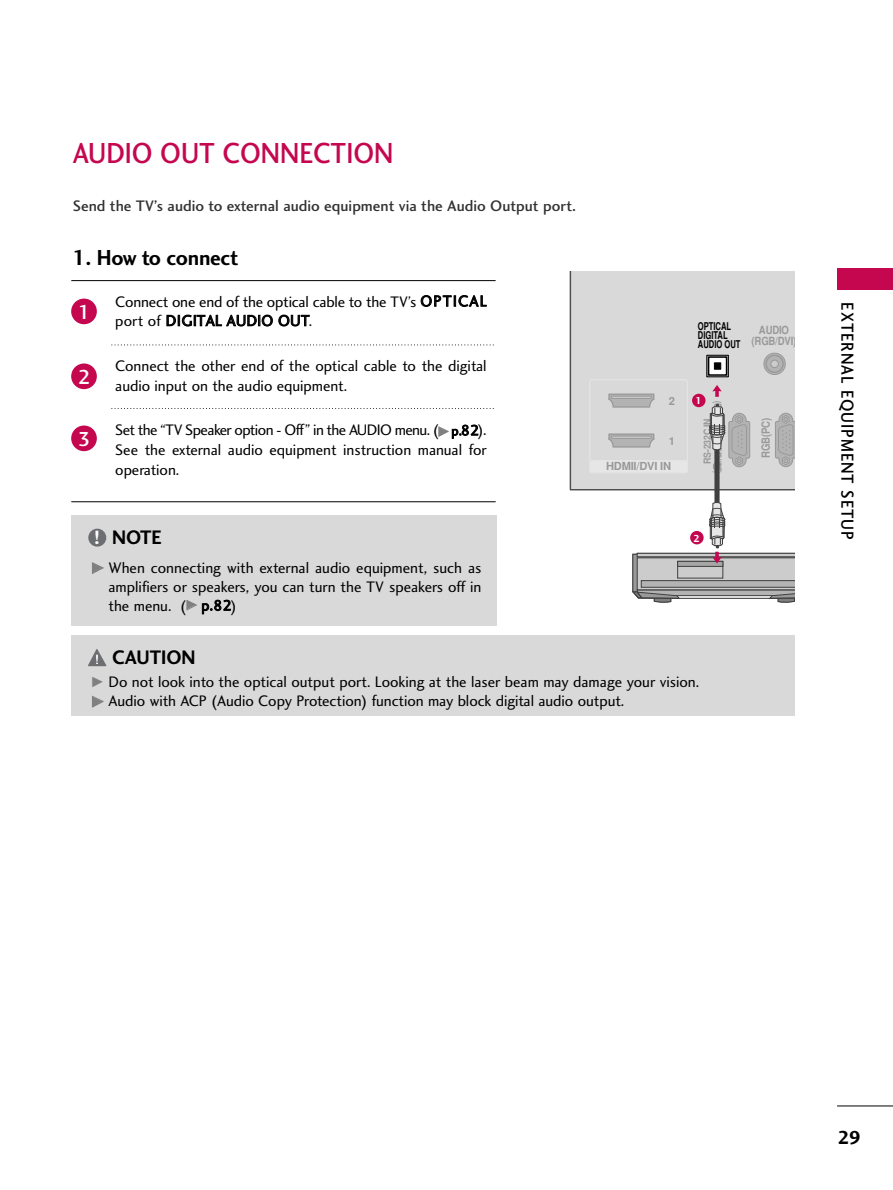
<style>
.page{position:relative;width:893px;height:1190px;background:#fff}
.page>*{position:absolute;margin:0;border:0;box-sizing:border-box;transform-origin:0 0}
.t1{font:30px "Charlotte Sans Medium Plain";color:#c50750;scale:.9 1}
.t2{font:22.5px "Charlotte Sans Bold Plain";letter-spacing:-.01em;color:#000;scale:.95 1}
.t3{font:21px "Charlotte Sans Medium Plain";color:#fff}
.t4{font:20.25px "Charlotte Sans Bold Plain";color:#000;scale:.95 1}
.t5{font:19.5px "Charlotte Sans Bold Plain";color:#000}
.t6{font:18px "Charlotte Sans Medium Plain";letter-spacing:.06em;color:#000;scale:.9 1}
.t7{font:15.75px/19.5px "Charlotte Sans Book Plain";letter-spacing:-.005em;color:#000}
.t8{font:15.75px "Charlotte Sans Medium Plain";color:#333}
.t9{font:700 11.25px/10.5px "Helvetica";letter-spacing:-.02em;color:#999;text-align:center;scale:.85 1}
.t10{font:700 11.1px "Helvetica";letter-spacing:-.02em;color:#999}
.t11{font:700 10.8px/9px "Helvetica";color:#000;scale:.71 1}
.t12{font:10.5px "Charlotte Sans Bold Plain";color:#fff}
.t13{font:700 9.75px "Helvetica";letter-spacing:-.03em;color:#999;scale:.7 1}
.t14{font:700 9.75px "Helvetica";letter-spacing:-.03em;color:#999;scale:.9 1}
.s1{font-size:13.5px}
.s2{font-size:15px}
.s3{font-size:19.95px;color:#fff}
.s4{font-family:"FZDING33";font-size:10.5px;color:#808080}
</style>
<div class="page">
<div style="left:837px;top:268px;width:55px;height:21px;background:#c50750"></div>
<hr style="left:837px;top:1105px;width:55px;height:1px;background:#000">
<div style="left:569px;top:272px;width:225px;height:218px;background:#d9d9d9"></div>
<svg style="left:763px;top:353px;width:22px;height:22px"></svg>
<svg style="left:765px;top:355px;width:18px;height:18px"></svg>
<div style="left:770px;top:360px;width:8px;height:8px;background:#ccc;border:1px solid #999;border-radius:50%"></div>
<div style="left:589px;top:379px;width:98px;height:94px;border:1px solid #e6e6e6;border-radius:2px"></div>
<svg style="left:706px;top:355px;width:22px;height:22px"></svg>
<svg style="left:707px;top:356px;width:21px;height:20px"></svg>
<div style="left:714px;top:362px;width:7px;height:7px;background:#000;border:1px solid #000"></div>
<svg style="left:589px;top:385px;width:205px;height:218px"></svg>
<div style="left:692px;top:394px;width:13px;height:13px;background:#c50750;border-radius:50%"></div>
<div style="left:690px;top:531px;width:13px;height:13px;background:#c50750;border-radius:50%"></div>
<div style="left:71px;top:515px;width:425px;height:110px;background:#d9d9d9"></div>
<div style="left:88px;top:528px;width:18px;height:18px;background:#6d6e71;border-radius:50%"></div>
<div style="left:71px;top:635px;width:723px;height:81px;background:#d9d9d9"></div>
<svg style="left:88px;top:649px;width:19px;height:17px"></svg>
<hr style="left:71px;top:280px;width:424px;height:1px;background:#000">
<hr style="left:71px;top:501px;width:424px;height:1px;background:#000">
<svg style="left:112px;top:408px;width:382px;height:1px"></svg>
<svg style="left:112px;top:345px;width:382px;height:1px"></svg>
<div style="left:71px;top:363px;width:26px;height:26px;background:#c50750;border-radius:50%"></div>
<div style="left:71px;top:425px;width:26px;height:26px;background:#c50750;border-radius:50%"></div>
<div style="left:71px;top:298px;width:26px;height:26px;background:#c50750;border-radius:50%"></div>
<h1 class="t1" style="left:73px;top:142px;width:358px">AUDIO OUT CONNECTION</h1>
<p class="t8" style="left:73px;top:199px;width:505px">Send the TV’s audio to external audio equipment via the Audio Output port.</p>
<h2 class="t2" style="left:73px;top:249px;width:176px">1. How to connect</h2>
<h3 class="t3" style="left:78px;top:304px;width:14px">1</h3>
<h3 class="t3" style="left:78px;top:369px;width:14px">2</h3>
<h3 class="t3" style="left:78px;top:431px;width:14px">3</h3>
<p class="t7" style="left:115px;top:293px;width:372px">Connect one end of the optical cable to the TV’s OPTICAL port of DIGITAL AUDIO OUT.</p>
<p class="t7" style="left:115px;top:357px;width:373px">Connect the other end of the optical cable to the digital audio input on the audio equipment.</p>
<p class="t7" style="left:115px;top:422px;width:373px;text-align:justify">Set the “TV Speaker option - Off” in the AUDIO menu. (<sub>G</sub> <span class="s1">p.</span><span class="s2">82</span>).<br>See the external audio equipment instruction manual for operation.</p>
<p class="t10" style="left:668px;top:397px;width:8px">2</p>
<p class="t10" style="left:668px;top:437px;width:8px">1</p>
<p class="t10" style="left:606px;top:462px;width:66px">HDMII/DVI IN</p>
<p class="t11" style="left:698px;top:323px;width:62px">OPTICAL<br>DIGITAL<br>AUDIO OUT</p>
<p class="t9" style="left:751px;top:326px;width:54px">AUDIO (RGB/DVI)</p>
<p class="t12" style="left:695px;top:397px;width:8px">1</p>
<p class="t13" style="left:721px;top:400px;width:106px;rotate:90deg">(CONTROL &amp; SERVICE)</p>
<p class="t14" style="left:703px;top:464px;width:52px;rotate:-90deg">RS-232C IN</p>
<p class="t9" style="left:761px;top:458px;width:48px;rotate:-90deg">RGB(PC)</p>
<p class="t4" style="left:94px;top:529px;width:73px"><span class="s3">!</span> NOTE</p>
<p class="t7" style="left:108px;top:559px;width:374px;line-height:18.9px;text-align:justify;text-indent:-17px"><sub>G</sub> When connecting with external audio equipment, such as amplifiers or speakers, you can turn the TV speakers off in the menu. (<span class="s4">G</span> <span class="s2">p.82</span>)</p>
<p class="t4" style="left:112px;top:650px;width:89px">CAUTION</p>
<p class="t12" style="left:693px;top:534px;width:8px">2</p>
<p class="t7" style="left:91px;top:673px;width:609px"><sub>G</sub> Do not look into the optical output port. Looking at the laser beam may damage your vision.<br><sub>G</sub> Audio with ACP (Audio Copy Protection) function may block digital audio output.</p>
<p class="t6" style="left:854px;top:302px;width:265px;rotate:90deg">EXTERNAL EQUIPMENT SETUP</p>
<p class="t5" style="left:837px;top:1129px;width:25px">29</p>
</div>
